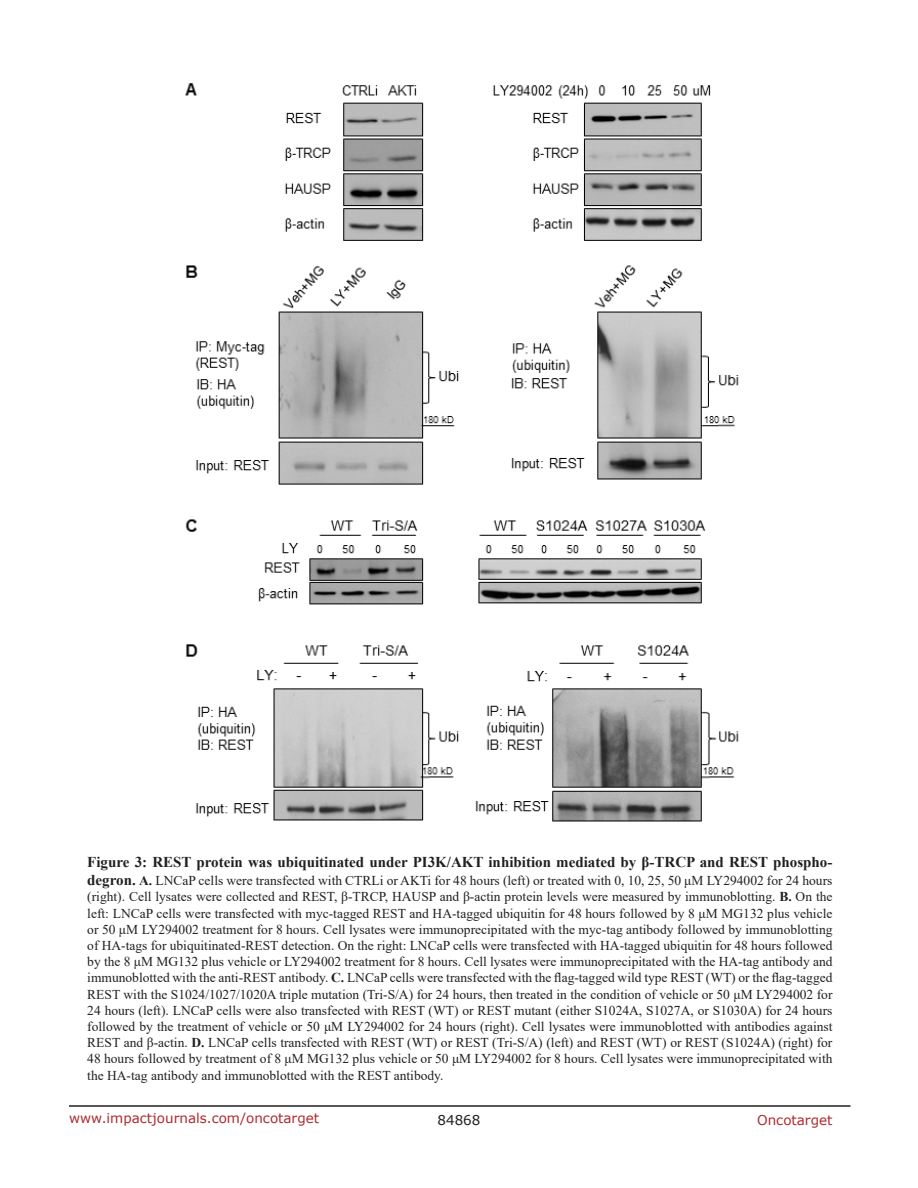
<style>
.page{position:relative;width:918px;height:1188px;background:#fff}
.page>*{position:absolute;margin:0;border:0;box-sizing:border-box;transform-origin:0 0}
.FigureText{font:700 15px "Times New Roman";color:#221f22}
.FigureText-2{font:13.5px/16.2px "Times New Roman";color:#221f22;text-align:justify}
.t1{font:13.5px "Verdana";color:#ac2b31}
.t2{font:13.5px "Verdana";color:#221f22}
.s1{font-weight:700;font-size:15px}
.s2{font-weight:700}
</style>
<div class="page">
<hr style="left:69px;top:1105px;width:781px;height:2px;background:#231f20">
<img style="left:185px;top:83px;width:554px;height:739px">
<p class="FigureText" style="left:87px;top:851px;width:747px">Figure 3: REST protein was ubiquitinated under PI3K/AKT inhibition mediated by β-TRCP and REST phospho-</p>
<p class="FigureText-2" style="left:87px;top:872px;width:747px"><span class="s1">degron.</span> <span class="s2">A.</span> LNCaP cells were transfected with CTRLi or AKTi for 48 hours (left) or treated with 0, 10, 25, 50 μM LY294002 for 24 hours (right). Cell lysates were collected and REST, β-TRCP, HAUSP and β-actin protein levels were measured by immunoblotting. <span class="s2">B.</span> On the left: LNCaP cells were transfected with myc-tagged REST and HA-tagged ubiquitin for 48 hours followed by 8 μM MG132 plus vehicle or 50 μM LY294002 treatment for 8 hours. Cell lysates were immunoprecipitated with the myc-tag antibody followed by immunoblotting of HA-tags for ubiquitinated-REST detection. On the right: LNCaP cells were transfected with HA-tagged ubiquitin for 48 hours followed by the 8 μM MG132 plus vehicle or LY294002 treatment for 8 hours. Cell lysates were immunoprecipitated with the HA-tag antibody and immunoblotted with the anti-REST antibody. <span class="s2">C.</span> LNCaP cells were transfected with the flag-tagged wild type REST (WT) or the flag-tagged REST with the S1024/1027/1020A triple mutation (Tri-S/A) for 24 hours, then treated in the condition of vehicle or 50 μM LY294002 for 24 hours (left). LNCaP cells were also transfected with REST (WT) or REST mutant (either S1024A, S1027A, or S1030A) for 24 hours followed by the treatment of vehicle or 50 μM LY294002 for 24 hours (right). Cell lysates were immunoblotted with antibodies against REST and β-actin. <span class="s2">D.</span> LNCaP cells transfected with REST (WT) or REST (Tri-S/A) (left) and REST (WT) or REST (S1024A) (right) for 48 hours followed by treatment of 8 μM MG132 plus vehicle or 50 μM LY294002 for 8 hours. Cell lysates were immunoprecipitated with the HA-tag antibody and immunoblotted with the REST antibody.</p>
<p class="t1" style="left:69px;top:1109px;width:252px">www.impactjournals.com/oncotarget</p>
<p class="t2" style="left:438px;top:1111px;width:44px">84868</p>
<p class="t1" style="left:757px;top:1111px;width:77px">Oncotarget</p>
</div>
